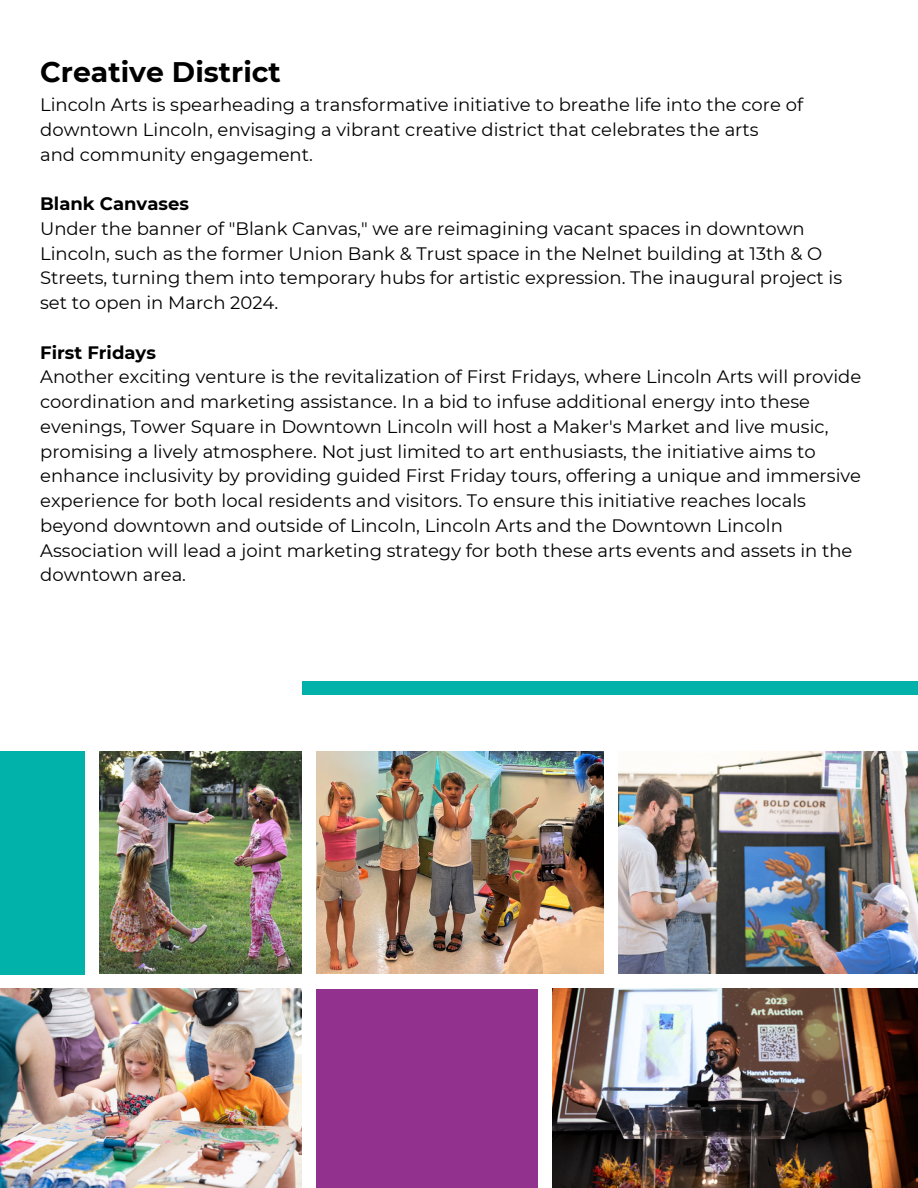
<style>
.page{position:relative;width:918px;height:1188px;background:#fff}
.page>*{position:absolute;margin:0;border:0;box-sizing:border-box;transform-origin:0 0}
.t1{font:700 28.35px "Montserrat";color:#000}
.t2{font:18px/24.8px "Montserrat";color:#000}
.t3{font:700 18px "Montserrat";color:#000}
</style>
<div class="page">
<img style="left:0;top:988px;width:302px;height:200px">
<img style="left:99px;top:751px;width:203px;height:223px">
<img style="left:316px;top:751px;width:288px;height:223px">
<div style="left:310px;top:989px;width:228px;height:199px;background:#93328e"></div>
<img style="left:618px;top:751px;width:300px;height:223px">
<img style="left:552px;top:988px;width:366px;height:200px">
<div style="left:302px;top:744px;width:13px;height:444px;background:#fff"></div>
<div style="left:0;top:751px;width:92px;height:224px;background:#00b2a9"></div>
<div style="left:85px;top:744px;width:13px;height:238px;background:#fff"></div>
<div style="left:302px;top:681px;width:616px;height:14px;background:#00b2a9"></div>
<h1 class="t1" style="left:40px;top:55px;width:242px">Creative District</h1>
<p class="t2" style="left:40px;top:92px;width:764px">Lincoln Arts is spearheading a transformative initiative to breathe life into the core of downtown Lincoln, envisaging a vibrant creative district that celebrates the arts</p>
<p class="t2" style="left:40px;top:142px;width:274px">and community engagement.</p>
<p class="t3" style="left:40px;top:193px;width:150px">Blank Canvases</p>
<p class="t2" style="left:40px;top:216px;width:804px">Under the banner of "Blank Canvas," we are reimagining vacant spaces in downtown<br>Lincoln, such as the former Union Bank &amp; Trust space in the Nelnet building at 13th &amp; O<br>Streets, turning them into temporary hubs for artistic expression. The inaugural project is</p>
<p class="t2" style="left:40px;top:290px;width:240px">set to open in March 2024.</p>
<p class="t3" style="left:40px;top:341px;width:117px">First Fridays</p>
<h1 class="t2" style="left:40px;top:365px;width:823px">Another exciting venture is the revitalization of First Fridays, where Lincoln Arts will provide coordination and marketing assistance. In a bid to infuse additional energy into these evenings, Tower Square in Downtown Lincoln will host a Maker's Market and live music, promising a lively atmosphere. Not just limited to art enthusiasts, the initiative aims to enhance inclusivity by providing guided First Friday tours, offering a unique and immersive experience for both local residents and visitors. To ensure this initiative reaches locals beyond downtown and outside of Lincoln, Lincoln Arts and the Downtown Lincoln Association will lead a joint marketing strategy for both these arts events and assets in the downtown area.</h1>
</div>
